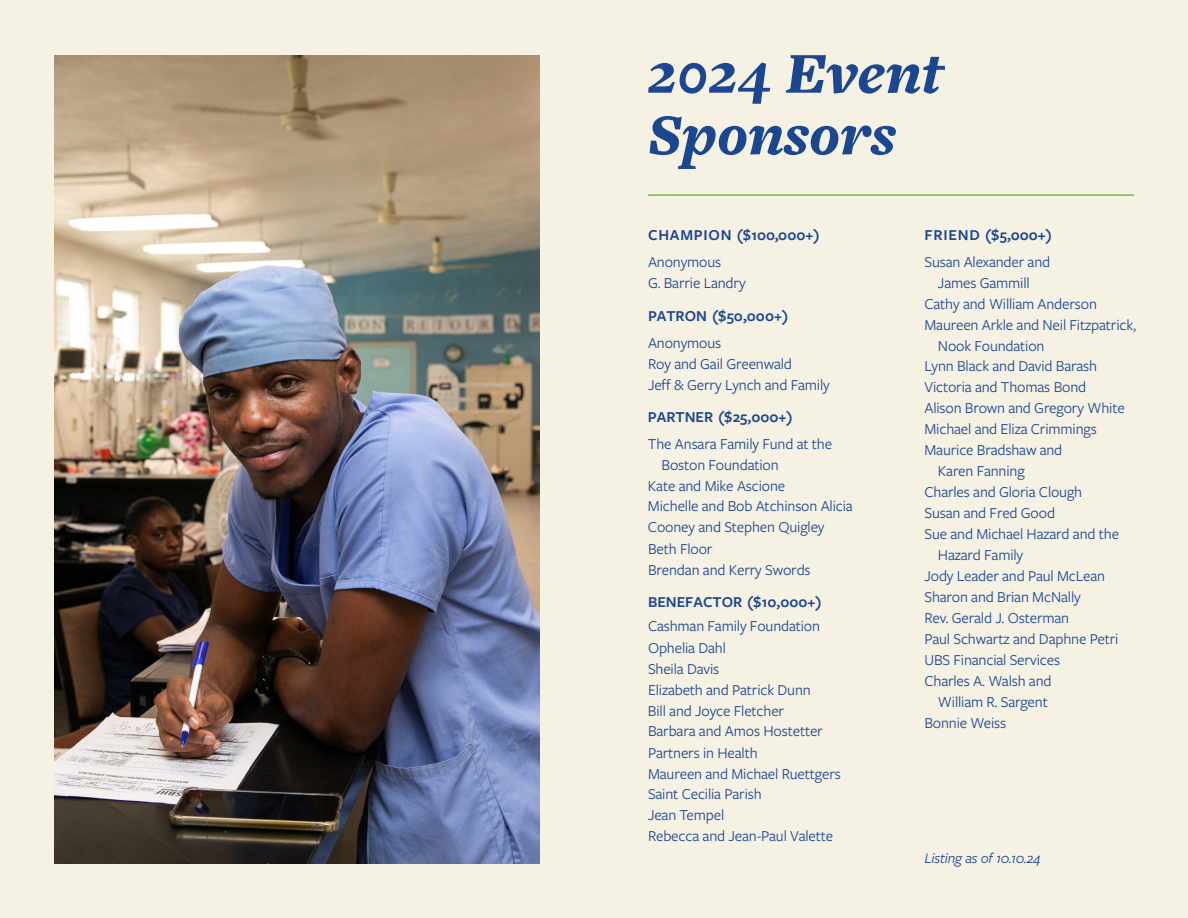
<style>
.page{position:relative;width:1188px;height:918px;background:#f5f1e3}
.page>*{position:absolute;margin:0;border:0;box-sizing:border-box;transform-origin:0 0}
.t1{font:italic 900 60px/61.5px "Freight Text Pro";color:#1b4792}
.t2{font:15.75px/20.9px "Freight Sans Pro";letter-spacing:-.01em;color:#1b4692}
.t3{font:600 15.75px "Freight Sans Pro";color:#1b4692}
.t4{font:600 15.75px "Freight Sans Pro";letter-spacing:.05em;color:#1b4692}
.t5{font:italic 15px "Freight Sans Pro";letter-spacing:-.01em;color:#1b4692}
</style>
<div class="page">
<hr style="left:648px;top:194px;width:486px;height:2px;background:#76bc43">
<img style="left:54px;top:55px;width:486px;height:809px">
<h1 class="t1" style="left:648px;top:41px;width:296px">2024 Event<br>Sponsors</h1>
<p class="t4" style="left:648px;top:224px;width:173px">CHAMPION ($100,000+)</p>
<p class="t2" style="left:648px;top:250px;width:99px">Anonymous<br>G. Barrie Landry</p>
<p class="t3" style="left:648px;top:306px;width:142px">PATRON ($50,000+)</p>
<p class="t2" style="left:648px;top:332px;width:183px">Anonymous<br>Roy and Gail Greenwald<br>Jeff &amp; Gerry Lynch and Family</p>
<p class="t3" style="left:648px;top:406px;width:146px">PARTNER ($25,000+)</p>
<p class="t2" style="left:648px;top:432px;width:186px">The Ansara Family Fund at the</p>
<p class="t2" style="left:661px;top:453px;width:119px">Boston Foundation</p>
<p class="t2" style="left:648px;top:474px;width:139px">Kate and Mike Ascione</p>
<p class="t2" style="left:648px;top:494px;width:206px">Michelle and Bob Atchinson Alicia</p>
<p class="t2" style="left:648px;top:515px;width:178px">Cooney and Stephen Quigley</p>
<p class="t2" style="left:648px;top:537px;width:66px">Beth Floor</p>
<p class="t2" style="left:648px;top:558px;width:164px">Brendan and Kerry Swords</p>
<p class="t3" style="left:648px;top:591px;width:175px">BENEFACTOR ($10,000+)</p>
<p class="t2" style="left:648px;top:615px;width:176px">Cashman Family Foundation<br>Ophelia Dahl<br>Sheila Davis<br>Elizabeth and Patrick Dunn<br>Bill and Joyce Fletcher<br>Barbara and Amos Hostetter</p>
<p class="t2" style="left:648px;top:741px;width:194px">Partners in Health<br>Maureen and Michael Ruettgers<br>Saint Cecilia Parish<br>Jean Tempel<br>Rebecca and Jean-Paul Valette</p>
<p class="t4" style="left:924px;top:224px;width:129px">FRIEND ($5,000+)</p>
<p class="t2" style="left:924px;top:250px;width:127px">Susan Alexander and</p>
<p class="t2" style="left:938px;top:271px;width:93px">James Gammill</p>
<p class="t2" style="left:924px;top:292px;width:174px">Cathy and William Anderson</p>
<p class="t2" style="left:924px;top:313px;width:213px">Maureen Arkle and Neil Fitzpatrick,</p>
<p class="t2" style="left:938px;top:334px;width:108px">Nook Foundation</p>
<p class="t2" style="left:924px;top:355px;width:174px">Lynn Black and David Barash</p>
<p class="t2" style="left:924px;top:376px;width:163px">Victoria and Thomas Bond</p>
<p class="t2" style="left:924px;top:397px;width:202px">Alison Brown and Gregory White</p>
<p class="t2" style="left:924px;top:418px;width:174px">Michael and Eliza Crimmings</p>
<p class="t2" style="left:924px;top:439px;width:139px">Maurice Bradshaw and</p>
<p class="t2" style="left:938px;top:460px;width:88px">Karen Fanning</p>
<p class="t2" style="left:924px;top:481px;width:159px">Charles and Gloria Clough</p>
<p class="t2" style="left:924px;top:502px;width:132px">Susan and Fred Good</p>
<p class="t2" style="left:924px;top:523px;width:196px">Sue and Michael Hazard and the</p>
<p class="t2" style="left:938px;top:544px;width:87px">Hazard Family</p>
<p class="t2" style="left:924px;top:565px;width:182px">Jody Leader and Paul McLean</p>
<p class="t2" style="left:924px;top:586px;width:158px">Sharon and Brian McNally</p>
<p class="t2" style="left:924px;top:607px;width:146px">Rev. Gerald J. Osterman</p>
<p class="t2" style="left:924px;top:628px;width:196px">Paul Schwartz and Daphne Petri</p>
<p class="t2" style="left:924px;top:649px;width:137px">UBS Financial Services</p>
<p class="t2" style="left:924px;top:670px;width:129px">Charles A. Walsh and</p>
<p class="t2" style="left:938px;top:691px;width:111px">William R. Sargent</p>
<p class="t2" style="left:924px;top:712px;width:83px">Bonnie Weiss</p>
<p class="t5" style="left:924px;top:849px;width:118px">Listing as of 10.10.24</p>
</div>
